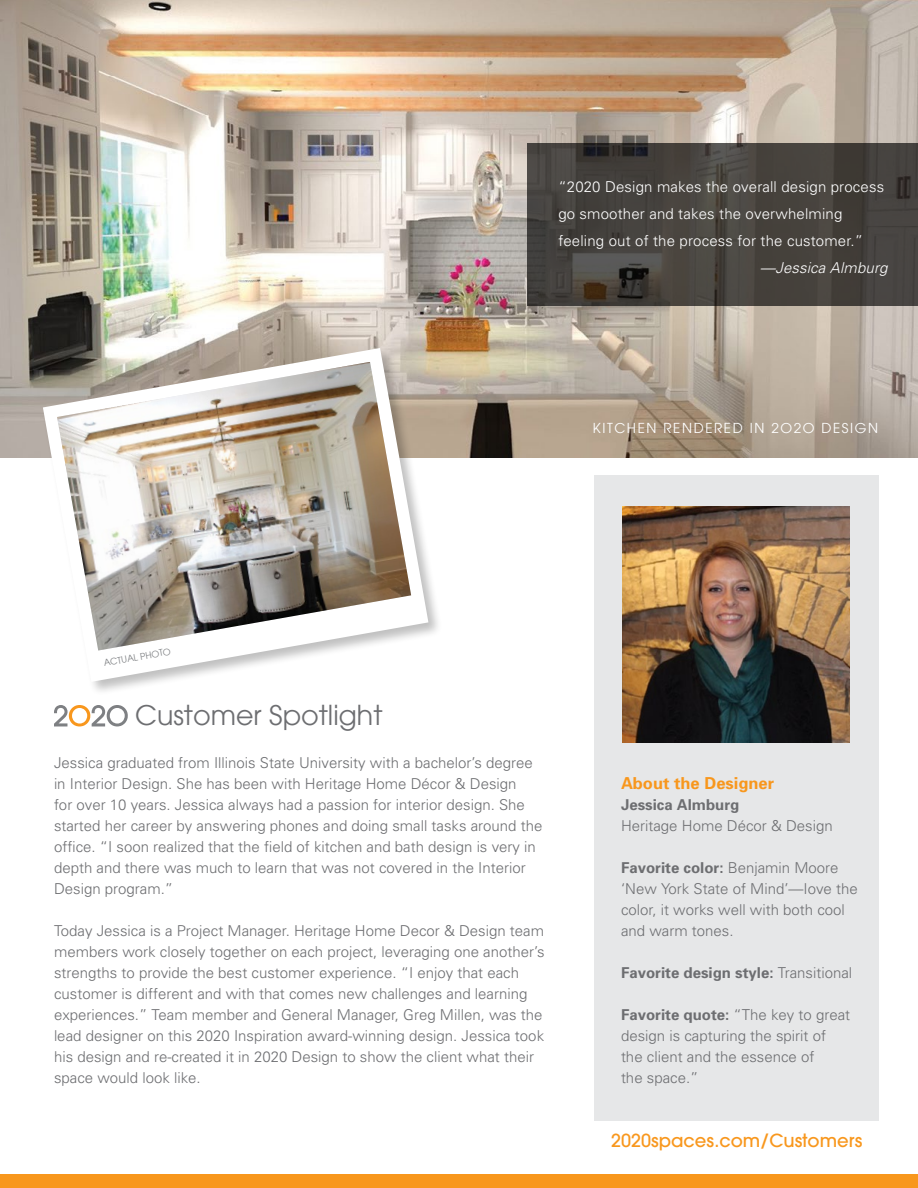
<style>
.page{position:relative;width:918px;height:1188px;background:#fff}
.page>*{position:absolute;margin:0;border:0;box-sizing:border-box;transform-origin:0 0}
.t1{font:27px "Avant Garde";color:#6d6e71}
.t2{font:500 18px "Avant Garde";color:#f8971d}
.t3{font:700 16.5px "Univers";color:#f8971d}
.t4{font:300 15px/21px "Univers";color:#6d6e71}
.t5{font:300 15px/27px "Univers";letter-spacing:.01em;color:#fff}
.t6{font:700 15px "Univers";color:#6d6e71}
.t7{font:italic 300 15px "Univers";letter-spacing:.01em;color:#fff}
.t8{font:13.5px "Avant Garde";letter-spacing:.12em;color:#fff}
.t9{font:9px "Avant Garde";color:#7e8083}
.s1{font-weight:700}
.s2{font-weight:300}
</style>
<div class="page">
<img style="left:0;top:0;width:918px;height:458px">
<div style="left:0;top:1174px;width:918px;height:14px;background:#f8971d"></div>
<div style="left:594px;top:475px;width:284px;height:645px;background:#e6e7e8"></div>
<img style="left:622px;top:507px;width:228px;height:235px">
<div style="left:42px;top:347px;width:401px;height:349px;background:#000;opacity:.25"></div>
<svg style="left:43px;top:348px;width:385px;height:334px"></svg>
<img style="left:57px;top:362px;width:354px;height:289px">
<svg style="left:527px;top:144px;width:391px;height:162px;background:#45423d"></svg>
<svg style="left:54px;top:705px;width:74px;height:21px"></svg>
<p class="t5" style="left:558px;top:173px;width:327px">“2020 Design makes the overall design process go smoother and takes the overwhelming feeling out of the process for the customer.”</p>
<p class="t7" style="left:760px;top:259px;width:129px">—Jessica Almburg</p>
<p class="t8" style="left:593px;top:420px;width:287px">KITCHEN RENDERED IN 2O2O DESIGN</p>
<p class="t9" style="left:103px;top:658px;width:69px;rotate:-10deg">ACTUAL PHOTO</p>
<h1 class="t1" style="left:135px;top:700px;width:249px">Customer Spotlight</h1>
<p class="t4" style="left:54px;top:752px;width:490px">Jessica graduated from Illinois State University with a bachelor’s degree in Interior Design. She has been with Heritage Home Décor &amp; Design<br>for over 10 years. Jessica always had a passion for interior design. She started her career by answering phones and doing small tasks around the office. “I soon realized that the field of kitchen and bath design is very in depth and there was much to learn that was not covered in the Interior Design program.”</p>
<p class="t4" style="left:54px;top:920px;width:492px">Today Jessica is a Project Manager. Heritage Home Decor &amp; Design team members work closely together on each project, leveraging one another’s strengths to provide the best customer experience. “I enjoy that each customer is different and with that comes new challenges and learning experiences.” Team member and General Manager, Greg Millen, was the lead designer on this 2020 Inspiration award-winning design. Jessica took his design and re-created it in 2020 Design to show the client what their space would look like.</p>
<p class="t3" style="left:621px;top:773px;width:155px">About the Designer</p>
<p class="t6" style="left:621px;top:796px;width:120px">Jessica Almburg</p>
<p class="t4" style="left:621px;top:815px;width:213px">Heritage Home Décor &amp; Design</p>
<p class="t4" style="left:621px;top:857px;width:238px"><span class="s1">Favorite color:</span> Benjamin Moore ‘New York State of Mind’—Iove the color, it works well with both cool and warm tones.</p>
<p class="t6" style="left:621px;top:964px;width:233px">Favorite design style: <span class="s2">Transitional</span></p>
<p class="t4" style="left:621px;top:1004px;width:231px"><span class="s1">Favorite quote:</span> “The key to great design is capturing the spirit of the client and the essence of<br>the space.”</p>
<p class="t2" style="left:611px;top:1130px;width:253px">2020spaces.com/Customers</p>
</div>
